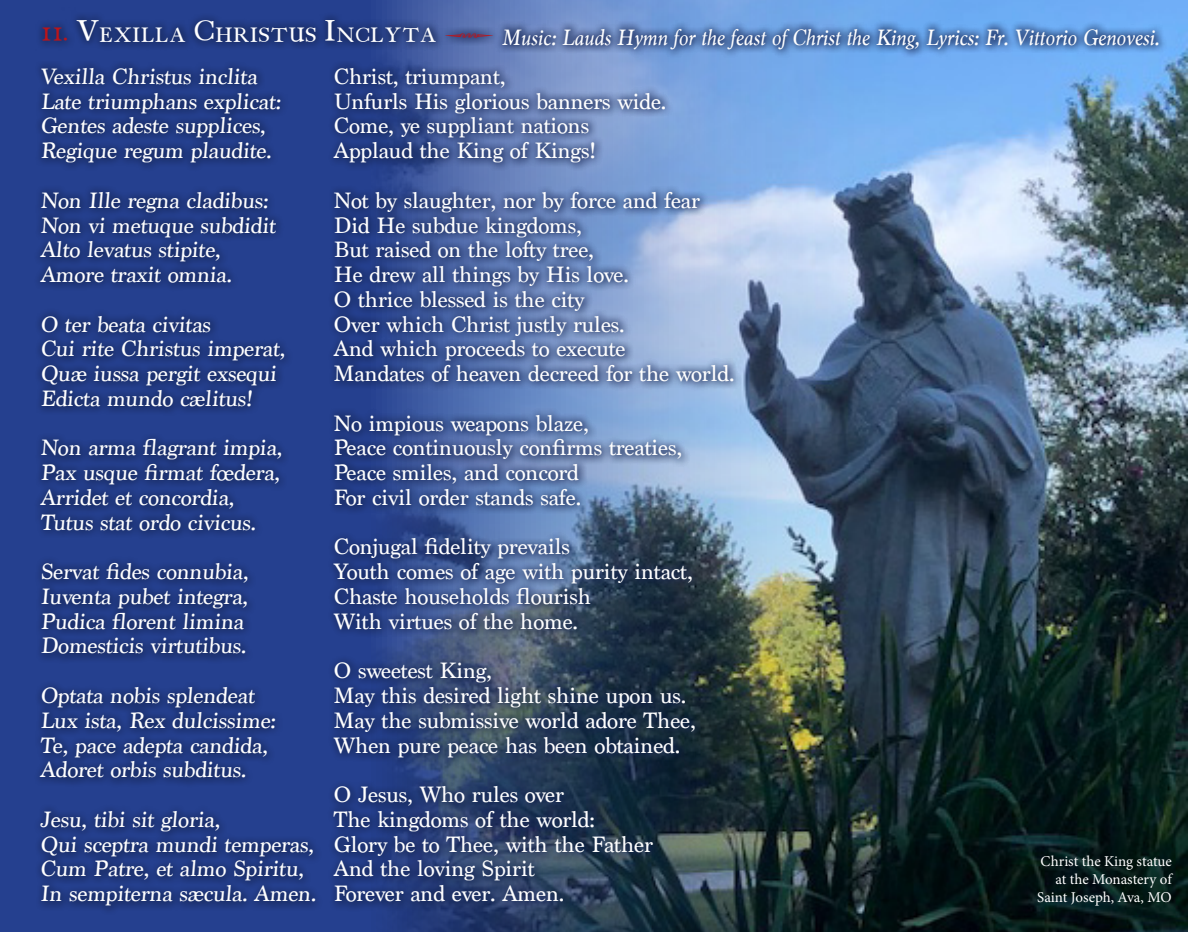
<style>
.page{position:relative;width:1188px;height:932px;background:#25408f}
.page>*{position:absolute;margin:0;border:0;box-sizing:border-box;transform-origin:0 0}
.t1{font:23.4px/24.8px "Marion";letter-spacing:-.005em;color:#fff}
.t2{font:italic 23.4px "Marion";color:#fff}
.t3{font:19.35px "antiqueroman";color:#fff}
.t4{font:15px/18px "Minion Pro";letter-spacing:-.005em;color:#fff;text-align:right}
.s1{font-size:27.6px;color:#bc141a}
.s2{font-size:27.6px}
.s3{font-family:"antiqueroman";font-style:normal;font-size:19.35px}
.s4{font-family:"Type Embellishments One Let Plain";font-style:normal;font-size:27.6px;color:#bc141a}
</style>
<div class="page">
<img style="left:387px;top:0;width:801px;height:932px">
<div style="left:34px;top:61px;width:291px;height:853px;background:#25408f;opacity:.75"></div>
<div style="left:327px;top:61px;width:416px;height:850px;background:#25408f;opacity:.75"></div>
<svg style="left:39px;top:7px;width:1129px;height:51px"></svg>
<p class="t3" style="left:40px;top:27px;width:331px"><span class="s1">11.</span> <span class="s2">V</span>EXILLA <span class="s2">C</span>HRISTUS <span class="s2">I</span> NCLY</p>
<p class="t2" style="left:402px;top:22px;width:759px"><span class="s3">TA</span> <span class="s4">Q</span> Music: Lauds Hymn for the feast of Christ the King, Lyrics: Fr. Vittorio Genovesi.</p>
<p class="t1" style="left:40px;top:64px;width:245px">Vexilla Christus inclita<br>Late triumphans explicat:<br>Gentes adeste supplices,<br>Regique regum plaudite.</p>
<p class="t1" style="left:40px;top:188px;width:239px">Non Ille regna cladibus:<br>Non vi metuque subdidit<br>Alto levatus stipite,<br>Amore traxit omnia.</p>
<p class="t1" style="left:40px;top:312px;width:249px">O ter beata civitas<br>Cui rite Christus imperat,<br>Quæ iussa pergit exsequi<br>Edicta mundo cælitus!</p>
<p class="t1" style="left:40px;top:436px;width:246px">Non arma flagrant impia,<br>Pax usque firmat fœdera,<br>Arridet et concordia,<br>Tutus stat ordo civicus.</p>
<p class="t1" style="left:40px;top:559px;width:212px">Servat fides connubia,<br>Iuventa pubet integra,<br>Pudica florent limina<br>Domesticis virtutibus.</p>
<p class="t1" style="left:40px;top:683px;width:240px">Optata nobis splendeat<br>Lux ista, Rex dulcissime:<br>Te, pace adepta candida,<br>Adoret orbis subditus.</p>
<p class="t1" style="left:40px;top:807px;width:280px">Jesu, tibi sit gloria,<br>Qui sceptra mundi temperas,<br>Cum Patre, et almo Spiritu,<br>In sempiterna sæcula. Amen.</p>
<p class="t1" style="left:334px;top:64px;width:334px">Christ, triumpant,<br>Unfurls His glorious banners wide.<br>Come, ye suppliant nations<br>Applaud the King of Kings!</p>
<p class="t1" style="left:334px;top:188px;width:402px">Not by slaughter, nor by force and fear<br>Did He subdue kingdoms,<br>But raised on the lofty tree,<br>He drew all things by His love.<br>O thrice blessed is the city<br>Over which Christ justly rules.<br>And which proceeds to execute<br>Mandates of heaven decreed for the world.</p>
<p class="t1" style="left:334px;top:411px;width:350px">No impious weapons blaze,<br>Peace continuously confirms treaties,<br>Peace smiles, and concord<br>For civil order stands safe.</p>
<p class="t1" style="left:334px;top:535px;width:361px">Conjugal fidelity prevails<br>Youth comes of age with purity intact,<br>Chaste households flourish<br>With virtues of the home.</p>
<p class="t1" style="left:334px;top:658px;width:364px">O sweetest King,<br>May this desired light shine upon us.<br>May the submissive world adore Thee,<br>When pure peace has been obtained.</p>
<p class="t1" style="left:334px;top:782px;width:321px">O Jesus, Who rules over<br>The kingdoms of the world:<br>Glory be to Thee, with the Father<br>And the loving Spirit<br>Forever and ever. Amen.</p>
<p class="t4" style="left:1037px;top:852px;width:136px">Christ the King statue at the Monastery of<br>Saint Joseph, Ava, MO</p>
</div>
